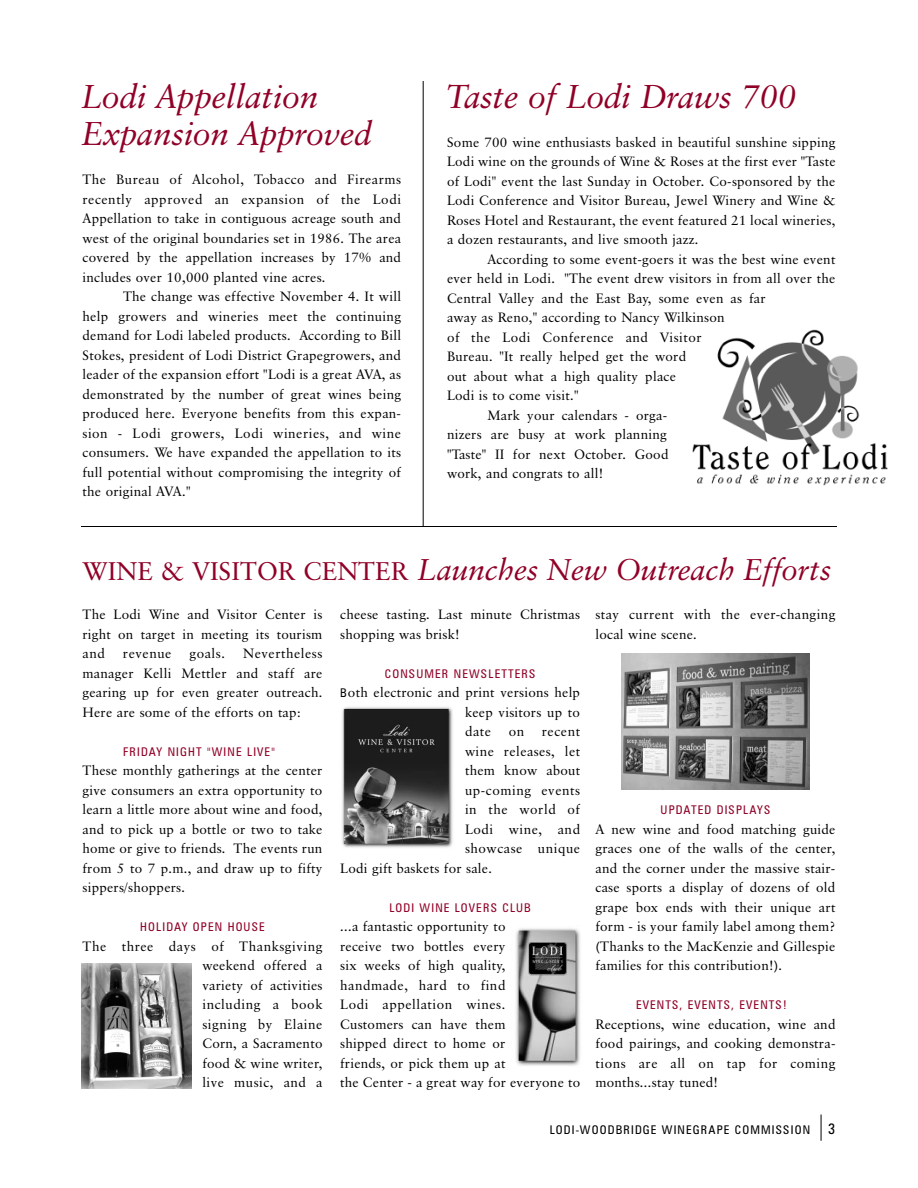
<style>
.page{position:relative;width:918px;height:1188px;background:#fff}
.page>*{position:absolute;margin:0;border:0;box-sizing:border-box;transform-origin:0 0}
.t1{font:italic 33px/37.5px "Classical Garamond BT";color:#900027}
.t2{font:italic 30px "Classical Garamond BT";color:#900027}
.t3{font:13.5px/19.5px "Classical Garamond BT";letter-spacing:.015em;color:#000;text-align:justify}
.t4{font:13.5px "Classical Garamond BT";letter-spacing:.04em;color:#000}
.t5{font:condensed 12px "Zurich BT";letter-spacing:.095em;color:#900027}
.t6{font:condensed 12px "Zurich BT";letter-spacing:.095em;color:#000}
.s1{font-style:normal;font-size:25.5px}
.s2{font-family:"Zurich BT";font-stretch:condensed;font-size:12px}
.s3{font-size:15px}
</style>
<div class="page">
<img style="left:693px;top:329px;width:194px;height:156px">
<svg style="left:821px;top:1114px;width:1px;height:27px"></svg>
<hr style="left:81px;top:526px;width:756px;height:1px;background:#000">
<img style="left:81px;top:963px;width:111px;height:126px">
<img style="left:342px;top:707px;width:111px;height:141px">
<img style="left:621px;top:653px;width:189px;height:136px">
<img style="left:516px;top:928px;width:65px;height:138px">
<hr style="left:423px;top:81px;width:1px;height:445px;background:#000">
<h1 class="t1" style="left:82px;top:80px;width:291px">Lodi Appellation<br>Expansion Approved</h1>
<p class="t3" style="left:82px;top:171px;width:320px">The Bureau of Alcohol, Tobacco and Firearms recently approved an expansion of the Lodi Appellation to take in contiguous acreage south and west of the original boundaries set in 1986. The area covered by the appellation increases by 17% and includes over 10,000 planted vine acres.</p>
<p class="t3" style="left:82px;top:288px;width:320px;text-indent:40px">The change was effective November 4. It will help growers and wineries meet the continuing demand for Lodi labeled products. According to Bill Stokes, president of Lodi District Grapegrowers, and leader of the expansion effort "Lodi is a great AVA, as demonstrated by the number of great wines being produced here. Everyone benefits from this expan&shy;sion - Lodi growers, Lodi wineries, and wine consumers. We have expanded the appellation to its full potential without compromising the integrity of the original AVA."</p>
<h1 class="t1" style="left:447px;top:80px;width:351px">Taste of Lodi Draws 700</h1>
<p class="t3" style="left:447px;top:133px;width:390px">Some 700 wine enthusiasts basked in beautiful sunshine sipping Lodi wine on the grounds of Wine &amp; Roses at the first ever "Taste of Lodi" event the last Sunday in October. Co-sponsored by the Lodi Conference and Visitor Bureau, Jewel Winery and Wine &amp; Roses Hotel and Restaurant, the event featured 21 local wineries, a dozen restaurants, and live smooth jazz.</p>
<p class="t3" style="left:488px;top:250px;width:349px">According to some event-goers it was the best wine event</p>
<p class="t3" style="left:447px;top:270px;width:390px">ever held in Lodi. "The event drew visitors in from all over the</p>
<p class="t3" style="left:447px;top:289px;width:320px">Central Valley and the East Bay, some even as far</p>
<p class="t3" style="left:447px;top:309px;width:279px">away as Reno," according to Nancy Wilkinson</p>
<p class="t4" style="left:447px;top:331px;width:256px">of the Lodi Conference and Visitor</p>
<p class="t3" style="left:447px;top:348px;width:241px">Bureau. "It really helped get the word</p>
<p class="t3" style="left:447px;top:367px;width:231px">out about what a high quality place</p>
<p class="t3" style="left:447px;top:387px;width:133px">Lodi is to come visit."</p>
<p class="t3" style="left:488px;top:406px;width:181px">Mark your calendars - orga-</p>
<p class="t3" style="left:447px;top:426px;width:221px">nizers are busy at work planning</p>
<p class="t3" style="left:447px;top:445px;width:223px">"Taste" II for next October. Good</p>
<p class="t3" style="left:447px;top:465px;width:158px">work, and congrats to all!</p>
<h2 class="t2" style="left:82px;top:557px;width:750px"><span class="s1">WINE &amp; VISITOR CENTER</span> Launches New Outreach Efforts</h2>
<p class="t3" style="left:82px;top:606px;width:242px">The Lodi Wine and Visitor Center is right on target in meeting its tourism and</p>
<p class="t3" style="left:340px;top:606px;width:241px">cheese tasting. Last minute Christmas shopping was brisk!</p>
<p class="t5" style="left:385px;top:669px;width:152px">CONSUMER NEWSLETTERS</p>
<p class="t3" style="left:465px;top:684px;width:117px;text-indent:-125px"><span class="s2">B</span>oth electronic and print versions help keep visitors up to date</p>
<p class="t3" style="left:596px;top:606px;width:242px">stay current with the ever-changing local wine scene.</p>
<p class="t3" style="left:82px;top:645px;width:242px;text-indent:161px">Nevertheless manager Kelli Mettler and staff are gearing up for even greater outreach.<br>Here are some of the efforts on tap:</p>
<p class="t5" style="left:123px;top:747px;width:153px">FRIDAY NIGHT "WINE LIVE"</p>
<p class="t3" style="left:82px;top:762px;width:242px">These monthly gatherings at the center give consumers an extra opportunity to learn a little more about wine and food, and to pick up a bottle or two to take home or give to friends. The events run from 5 to 7 p.m., and draw up to fifty sippers/shoppers.</p>
<p class="t5" style="left:140px;top:923px;width:126px">HOLIDAY OPEN HOUSE</p>
<p class="t3" style="left:202px;top:937px;width:122px;text-indent:-120px">The three days of Thanksgiving weekend offered a variety of activities including a book signing by Elaine Corn, a Sacramento food &amp; wine writer, live music, and a</p>
<p class="t4" style="left:123px;top:648px;width:50px">revenue</p>
<p class="t3" style="left:190px;top:645px;width:37px">goals.</p>
<p class="t3" style="left:509px;top:723px;width:17px">on</p>
<p class="t3" style="left:542px;top:723px;width:40px">recent</p>
<p class="t3" style="left:465px;top:742px;width:117px">wine releases, let</p>
<p class="t3" style="left:465px;top:762px;width:117px">them know about</p>
<p class="t4" style="left:465px;top:784px;width:117px">up-coming events</p>
<p class="t4" style="left:465px;top:804px;width:117px">in the world of</p>
<p class="t4" style="left:465px;top:823px;width:117px">Lodi wine, and</p>
<p class="t4" style="left:465px;top:843px;width:117px">showcase unique</p>
<p class="t3" style="left:340px;top:859px;width:153px">Lodi gift baskets for sale.</p>
<p class="t5" style="left:390px;top:903px;width:143px">LODI WINE LOVERS CLUB</p>
<p class="t3" style="left:340px;top:918px;width:242px;text-align:left">...a fantastic opportunity to<br>receive two bottles every<br>six weeks of high quality,<br>handmade, hard to find<br>Lodi appellation wines.<br>Customers can have them<br>shipped direct to home or<br>friends, or pick them up at<br>the Center - a great way for everyone to</p>
<p class="t5" style="left:661px;top:806px;width:111px">UPDATED DISPLAYS</p>
<p class="t3" style="left:596px;top:820px;width:242px">A new wine and food matching guide graces one of the walls of the center, and the corner under the massive stair&shy;case sports a display of dozens of old grape box ends with their unique art form - is your family label among them? (Thanks to the MacKenzie and Gillespie families for this contribution!).</p>
<p class="t5" style="left:636px;top:1001px;width:152px">EVENTS, EVENTS, EVENTS!</p>
<p class="t3" style="left:596px;top:1015px;width:242px">Receptions, wine education, wine and food pairings, and cooking demonstra&shy;tions are all on tap for coming months...stay tuned!</p>
<p class="t6" style="left:550px;top:1125px;width:287px">LODI-WOODBRIDGE WINEGRAPE COMMISSION <span class="s3">3</span></p>
</div>
